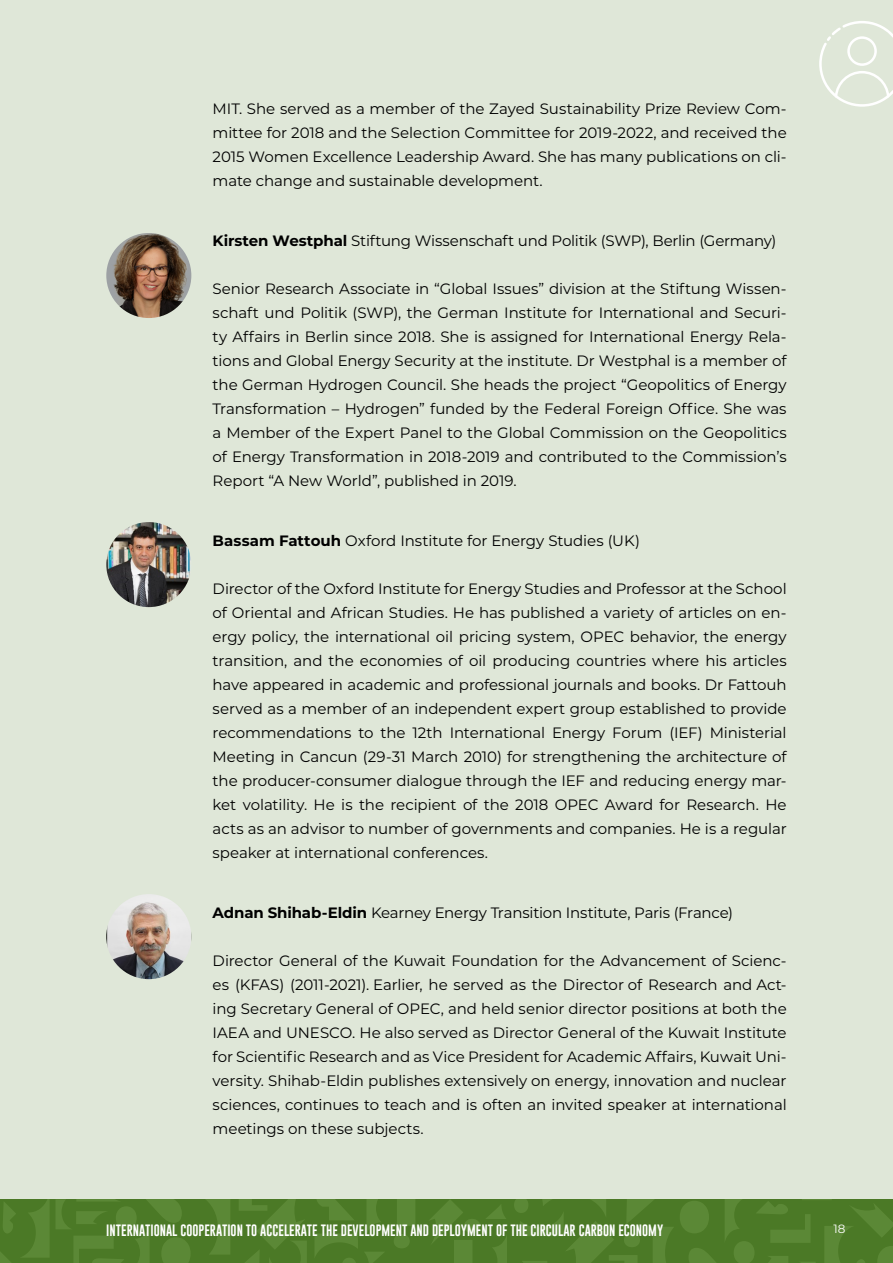
<style>
.page{position:relative;width:893px;height:1263px;background:#dfe7d8}
.page>*{position:absolute;margin:0;border:0;box-sizing:border-box;transform-origin:0 0}
.normale{font:15px/24px "Montserrat";letter-spacing:-.01em;color:#000;text-align:justify}
.t1{font:12px "Gobold";color:#fff}
.t2{font:12px "Montserrat";color:#fff}
.s1{font-weight:700}
</style>
<div class="page">
<img style="left:106px;top:894px;width:85px;height:85px;border-radius:43px">
<img style="left:106px;top:233px;width:85px;height:85px;border-radius:43px">
<img style="left:106px;top:522px;width:85px;height:85px;border-radius:43px">
<div style="left:0;top:1199px;width:893px;height:64px;background:#4b7926"></div>
<svg style="left:514px;top:1199px;width:379px;height:64px"></svg>
<svg style="left:430px;top:1200px;width:77px;height:63px"></svg>
<svg style="left:0;top:1199px;width:415px;height:64px"></svg>
<svg style="left:819px;top:21px;width:74px;height:86px"></svg>
<p class="normale" style="left:213px;top:96px;width:576px">MIT. She served as a member of the Zayed Sustainability Prize Review Com&shy;mittee for 2018 and the Selection Committee for 2019-2022, and received the 2015 Women Excellence Leadership Award. She has many publications on cli&shy;mate change and sustainable development.</p>
<p class="normale" style="left:213px;top:228px;width:565px"><span class="s1">Kirsten Westphal</span> Stiftung Wissenschaft und Politik (SWP), Berlin (Germany)</p>
<p class="normale" style="left:213px;top:276px;width:576px">Senior Research Associate in “Global Issues” division at the Stiftung Wissen&shy;schaft und Politik (SWP), the German Institute for International and Securi&shy;ty Affairs in Berlin since 2018. She is assigned for International Energy Rela&shy;tions and Global Energy Security at the institute. Dr Westphal is a member of the German Hydrogen Council. She heads the project “Geopolitics of Energy Transformation – Hydrogen” funded by the Federal Foreign Office. She was a Member of the Expert Panel to the Global Commission on the Geopolitics of Energy Transformation in 2018-2019 and contributed to the Commission’s Report “A New World”, published in 2019.</p>
<p class="normale" style="left:213px;top:528px;width:429px"><span class="s1">Bassam Fattouh</span> Oxford Institute for Energy Studies (UK)</p>
<p class="normale" style="left:213px;top:576px;width:576px">Director of the Oxford Institute for Energy Studies and Professor at the School of Oriental and African Studies. He has published a variety of articles on en&shy;ergy policy, the international oil pricing system, OPEC behavior, the energy transition, and the economies of oil producing countries where his articles have appeared in academic and professional journals and books. Dr Fattouh served as a member of an independent expert group established to provide recommendations to the 12th International Energy Forum (IEF) Ministerial Meeting in Cancun (29-31 March 2010) for strengthening the architecture of the producer-consumer dialogue through the IEF and reducing energy mar&shy;ket volatility. He is the recipient of the 2018 OPEC Award for Research. He acts as an advisor to number of governments and companies. He is a regular speaker at international conferences.</p>
<p class="normale" style="left:213px;top:900px;width:522px"><span class="s1">Adnan Shihab-Eldin</span> Kearney Energy Transition Institute, Paris (France)</p>
<p class="normale" style="left:213px;top:948px;width:576px">Director General of the Kuwait Foundation for the Advancement of Scienc&shy;es (KFAS) (2011-2021). Earlier, he served as the Director of Research and Act&shy;ing Secretary General of OPEC, and held senior director positions at both the IAEA and UNESCO. He also served as Director General of the Kuwait Institute for Scientific Research and as Vice President for Academic Affairs, Kuwait Uni&shy;versity. Shihab-Eldin publishes extensively on energy, innovation and nuclear sciences, continues to teach and is often an invited speaker at international meetings on these subjects.</p>
<p class="t1" style="left:106px;top:1223px;width:558px">INTERNATIONAL COOPERATION TO ACCELERATE THE DEVELOPMENT AND DEPLOYMENT OF THE CIRCULAR CARBON ECONOMY</p>
<p class="t2" style="left:834px;top:1221px;width:13px">18</p>
</div>
